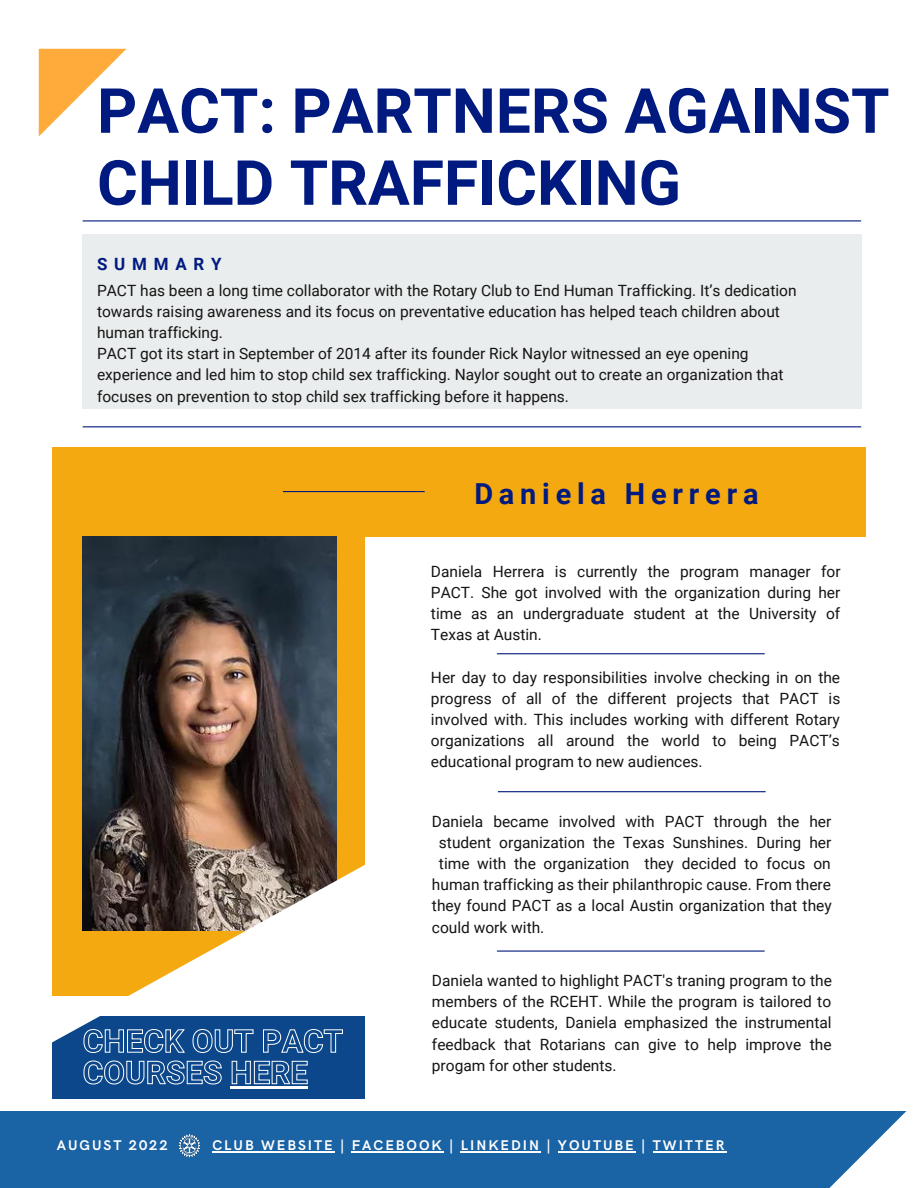
<style>
.page{position:relative;width:918px;height:1188px;background:#fff}
.page>*{position:absolute;margin:0;border:0;box-sizing:border-box;transform-origin:0 0}
.t1{font:700 62.25px/72px "Roboto";color:#001a7f}
.t2{font:700 28.95px "Roboto";letter-spacing:.2em;color:#001a7f}
.t3{font:700 16.95px "Roboto";letter-spacing:.4em;color:#001a7f}
.t4{font:15.45px/21.1px "Roboto";color:#141414;text-align:justify}
.t5{font:700 14.1px "HK Grotesk";letter-spacing:.14em;color:#fff}
</style>
<div class="page">
<div style="left:0;top:1111px;width:918px;height:77px;background:#1a63a5"></div>
<hr style="left:212px;top:1151px;width:123px;height:1px;background:#fff">
<hr style="left:352px;top:1151px;width:92px;height:1px;background:#fff">
<hr style="left:461px;top:1151px;width:80px;height:1px;background:#fff">
<hr style="left:558px;top:1151px;width:78px;height:1px;background:#fff">
<hr style="left:653px;top:1151px;width:73px;height:1px;background:#fff">
<img style="left:178px;top:1135px;width:23px;height:22px">
<div style="left:83px;top:234px;width:779px;height:174px;background:#eaeded"></div>
<div style="left:52px;top:1016px;width:313px;height:82px;background:#0b478a"></div>
<div style="left:52px;top:447px;width:313px;height:549px;background:#f5a910"></div>
<div style="left:231px;top:447px;width:634px;height:90px;background:#f5a910"></div>
<hr style="left:283px;top:491px;width:142px;height:1px;background:#001a7f">
<img style="left:83px;top:537px;width:254px;height:327px">
<svg style="left:829px;top:1111px;width:89px;height:77px"></svg>
<hr style="left:83px;top:220px;width:778px;height:1px;background:#001a7f">
<hr style="left:83px;top:426px;width:778px;height:1px;background:#001a7f">
<hr style="left:498px;top:791px;width:268px;height:1px;background:#001a7f">
<svg style="left:39px;top:49px;width:87px;height:87px"></svg>
<hr style="left:497px;top:951px;width:268px;height:1px;background:#001a7f">
<hr style="left:497px;top:653px;width:268px;height:1px;background:#001a7f">
<hr style="left:230px;top:1086px;width:78px;height:2px;background:#fff">
<svg style="left:52px;top:864px;width:313px;height:221px"></svg>
<h1 class="t1" style="left:97px;top:76px;width:794px">PACT: PARTNERS AGAINST<br>CHILD TRAFFICKING</h1>
<p class="t3" style="left:97px;top:254px;width:126px">SUMMARY</p>
<p class="t4" style="left:97px;top:280px;width:701px;text-align:left">PACT has been a long time collaborator with the Rotary Club to End Human Trafficking. It’s dedication towards raising awareness and its focus on preventative education has helped teach children about human trafficking.<br>PACT got its start in September of 2014 after its founder Rick Naylor witnessed an eye opening experience and led him to stop child sex trafficking. Naylor sought out to create an organization that focuses on prevention to stop child sex trafficking before it happens.</p>
<h2 class="t2" style="left:474px;top:478px;width:286px">Daniela Herrera</h2>
<p class="t4" style="left:431px;top:561px;width:411px">Daniela Herrera is currently the program manager for PACT. She got involved with the organization during her time as an undergraduate student at the University of Texas at Austin.</p>
<p class="t4" style="left:431px;top:667px;width:411px">Her day to day responsibilities involve checking in on the progress of all of the different projects that PACT is involved with. This includes working with different Rotary organizations all around the world to being PACT’s educational program to new audiences.</p>
<p class="t4" style="left:432px;top:811px;width:401px">Daniela became involved with PACT through the her</p>
<p class="t4" style="left:439px;top:832px;width:394px">student organization the Texas Sunshines. During her</p>
<p class="t4" style="left:439px;top:853px;width:393px">time with the organization they decided to focus on</p>
<p class="t4" style="left:432px;top:874px;width:401px">human trafficking as their philanthropic cause. From there</p>
<p class="t4" style="left:432px;top:896px;width:401px">they found PACT as a local Austin organization that they</p>
<p class="t4" style="left:432px;top:917px;width:114px">could work with.</p>
<p class="t4" style="left:432px;top:970px;width:401px">Daniela wanted to highlight PACT's traning program to the members of the RCEHT. While the program is tailored to educate students, Daniela emphasized the instrumental feedback that Rotarians can give to help improve the progam for other students.</p>
<p class="t5" style="left:57px;top:1137px;width:112px">AUGUST 2022</p>
<p class="t5" style="left:212px;top:1137px;width:514px">CLUB WEBSITE | FACEBOOK | LINKEDIN | YOUTUBE | TWITTER</p>
</div>
